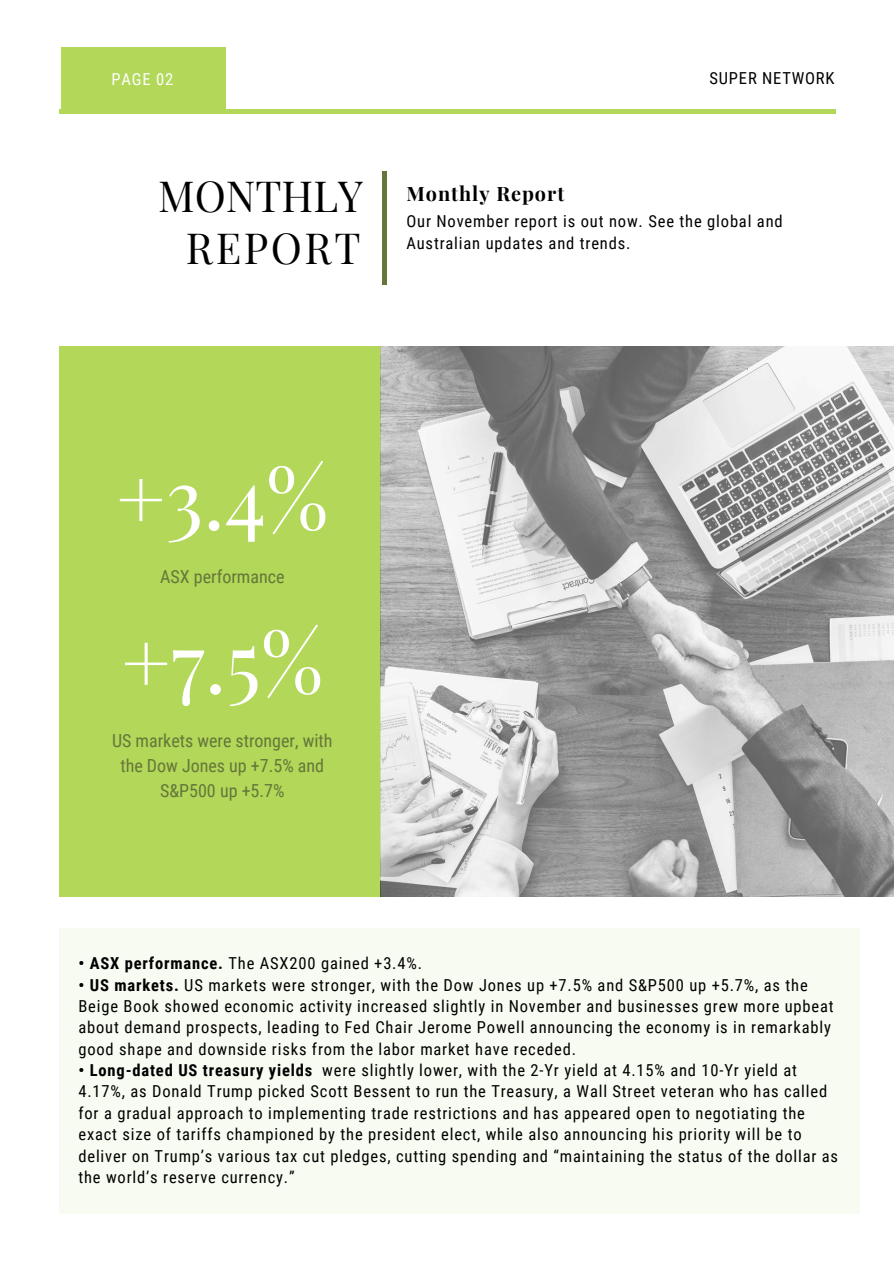
<style>
.page{position:relative;width:894px;height:1264px;background:#fff}
.page>*{position:absolute;margin:0;border:0;box-sizing:border-box;transform-origin:0 0}
.t1{font:84px "Playfair Display";color:#fff}
.t2{font:42px/51.8px "Playfair Display";color:#000;text-align:right}
.t3{font:700 19.8px "Playfair Display";letter-spacing:.05em;color:#000}
.t4{font:18px/24.8px "Roboto Condensed";color:#657739;text-align:center}
.t5{font:16.5px/21.3px "Roboto Condensed";letter-spacing:.05em;color:#000}
.t6{font:16.5px "Roboto Condensed";letter-spacing:.05em;color:#fff}
.s1{font-weight:700}
</style>
<div class="page">
<hr style="left:60px;top:110px;width:775px;height:3px;background:#b2d759">
<div style="left:61px;top:47px;width:164px;height:66px;background:#b2d759"></div>
<hr style="left:382px;top:171px;width:4px;height:113px;background:#657739">
<div style="left:60px;top:928px;width:799px;height:285px;background:#f8fbf1"></div>
<div style="left:60px;top:346px;width:320px;height:550px;background:#b2d759"></div>
<img style="left:380px;top:346px;width:513px;height:551px">
<p class="t6" style="left:111px;top:70px;width:63px">PAGE 02</p>
<h5 class="t5" style="left:709px;top:68px;width:126px">SUPER NETWORK</h5>
<h5 class="t2" style="left:158px;top:168px;width:206px">MONTHLY<br>REPORT</h5>
<p class="t3" style="left:406px;top:180px;width:159px">Monthly Report</p>
<h2 class="t5" style="left:406px;top:211px;width:377px">Our November report is out now. See the global and<br>Australian updates and trends.</h2>
<p class="t1" style="left:116px;top:439px;width:214px">+3.4%</p>
<h1 class="t4" style="left:160px;top:565px;width:126px">ASX performance</h1>
<h4 class="t1" style="left:121px;top:602px;width:203px">+7.5%</h4>
<h1 class="t4" style="left:112px;top:728px;width:222px">US markets were stronger, with the Dow Jones up +7.5% and<br>S&amp;P500 up +5.7%</h1>
<p class="t5" style="left:78px;top:952px;width:345px"><span class="s1">• ASX performance.</span> The ASX200 gained +3.4%.</p>
<h3 class="t5" style="left:78px;top:974px;width:756px"><span class="s1">• US markets.</span> US markets were stronger, with the Dow Jones up +7.5% and S&amp;P500 up +5.7%, as the Beige Book showed economic activity increased slightly in November and businesses grew more upbeat about demand prospects, leading to Fed Chair Jerome Powell announcing the economy is in remarkably good shape and downside risks from the labor market have receded.</h3>
<p class="t5" style="left:78px;top:1059px;width:761px"><span class="s1">• Long-dated US treasury yields</span> were slightly lower, with the 2-Yr yield at 4.15% and 10-Yr yield at 4.17%, as Donald Trump picked Scott Bessent to run the Treasury, a Wall Street veteran who has called for a gradual approach to implementing trade restrictions and has appeared open to negotiating the exact size of tariffs championed by the president elect, while also announcing his priority will be to deliver on Trump’s various tax cut pledges, cutting spending and “maintaining the status of the dollar as the world’s reserve currency.”</p>
</div>
